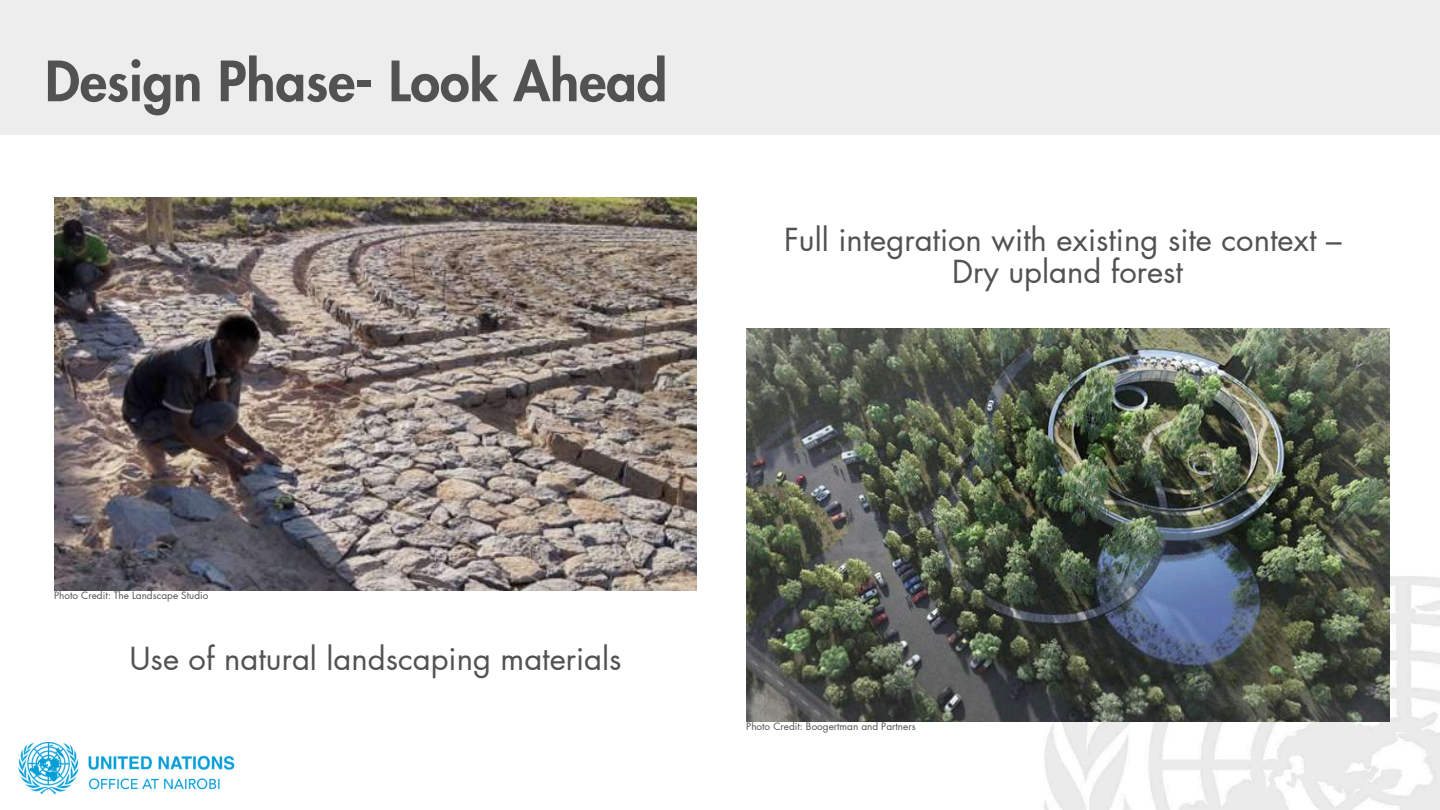
<style>
.page{position:relative;width:1440px;height:810px;background:#fff}
.page>*{position:absolute;margin:0;border:0;box-sizing:border-box;transform-origin:0 0}
.t1{font:800 54px "Futura LT Pro";color:#525252}
.t2{font:31px/31.5px "Futura LT Pro";color:#525252;text-align:center}
.t3{font:10px "Futura LT Pro";color:#525252}
</style>
<div class="page">
<div style="left:0;top:0;width:1440px;height:135px;background:#ededed"></div>
<img style="left:576px;top:328px;width:864px;height:482px">
<img style="left:746px;top:329px;width:643px;height:393px">
<img style="left:54px;top:197px;width:643px;height:393px">
<img style="left:19px;top:743px;width:216px;height:51px">
<h1 class="t1" style="left:45px;top:57px;width:624px">Design Phase- Look Ahead</h1>
<p class="t2" style="left:784px;top:225px;width:559px">Full integration with existing site context –<br>Dry upland forest</p>
<p class="t3" style="left:54px;top:590px;width:156px">Photo Credit: The Landscape Studio</p>
<p class="t2" style="left:129px;top:645px;width:494px">Use of natural landscaping materials</p>
<p class="t3" style="left:746px;top:722px;width:171px">Photo Credit: Boogertman and Partners</p>
</div>
